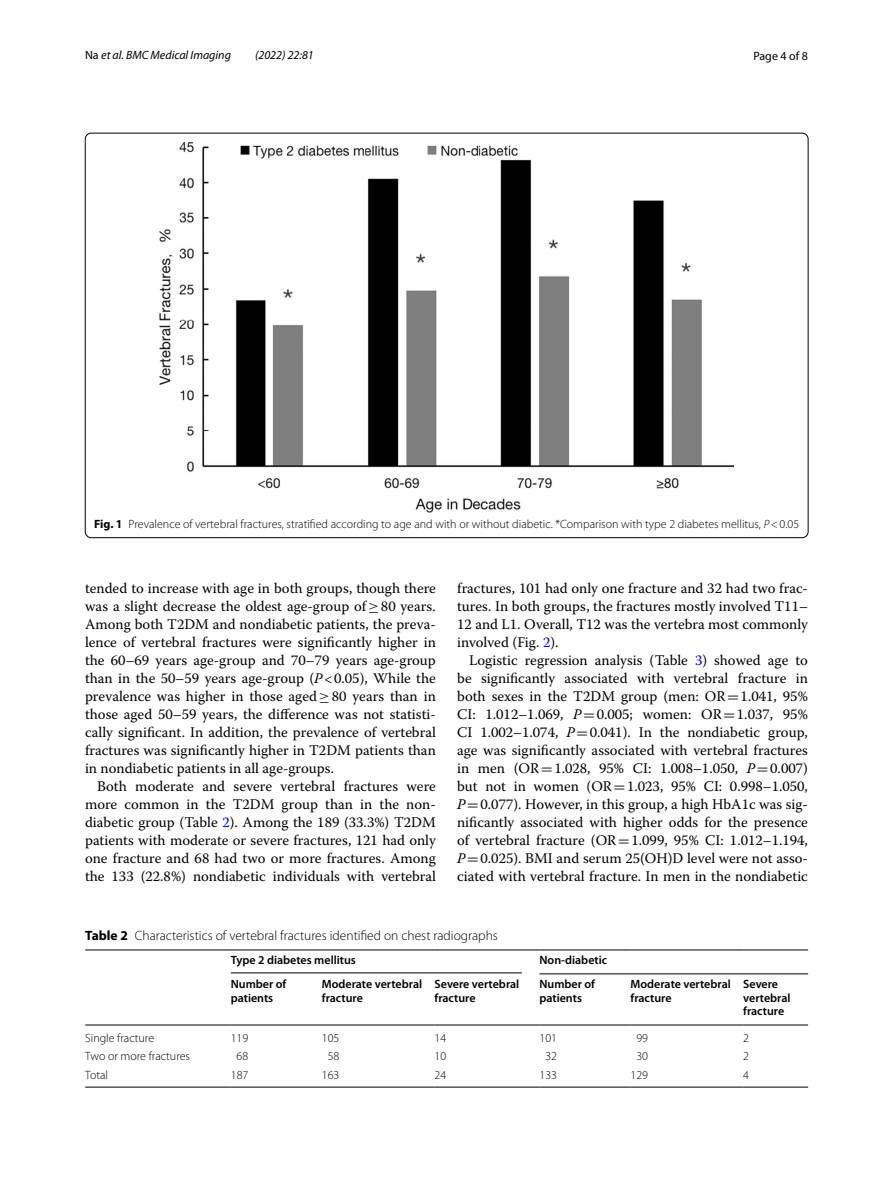
<style>
.page{position:relative;width:893px;height:1187px;background:#fff}
.page>*{position:absolute;margin:0;border:0;box-sizing:border-box;transform-origin:0 0}
.t1{font:14.7px/18px "Warnock Pro";color:#000;text-align:justify}
.t2{font:300 13.5px "Myriad Pro";color:#000}
.t3{font:300 12px "Myriad Pro";color:#000}
.t4{font:600 12px/13.5px "Myriad Pro";color:#000}
.t5{font:italic 12px "Myriad Pro";color:#000}
.t6{font:12px "Myriad Pro";color:#000}
.s1{font-style:normal}
.s2{font-weight:700}
.s3{font-style:italic}
.s4{font-family:"MTSY"}
.s5{color:#00f}
</style>
<div class="page">
<img style="left:160px;top:142px;width:574px;height:370px">
<hr style="left:85px;top:949px;width:146px;height:1px;background:#000">
<hr style="left:85px;top:1024px;width:146px;height:1px;background:#000">
<hr style="left:231px;top:949px;width:91px;height:1px;background:#000">
<hr style="left:322px;top:949px;width:112px;height:1px;background:#000">
<hr style="left:434px;top:949px;width:105px;height:1px;background:#000">
<hr style="left:539px;top:949px;width:91px;height:1px;background:#000">
<hr style="left:630px;top:949px;width:113px;height:1px;background:#000">
<hr style="left:743px;top:949px;width:65px;height:1px;background:#000">
<hr style="left:231px;top:1024px;width:91px;height:1px;background:#000">
<hr style="left:322px;top:1024px;width:112px;height:1px;background:#000">
<hr style="left:434px;top:1024px;width:105px;height:1px;background:#000">
<hr style="left:539px;top:1024px;width:91px;height:1px;background:#000">
<hr style="left:630px;top:1024px;width:113px;height:1px;background:#000">
<hr style="left:743px;top:1024px;width:65px;height:1px;background:#000">
<hr style="left:85px;top:1086px;width:146px;height:1px;background:#000">
<hr style="left:231px;top:1086px;width:91px;height:1px;background:#000">
<hr style="left:322px;top:1086px;width:112px;height:1px;background:#000">
<hr style="left:434px;top:1086px;width:105px;height:1px;background:#000">
<hr style="left:539px;top:1086px;width:91px;height:1px;background:#000">
<hr style="left:630px;top:1086px;width:113px;height:1px;background:#000">
<hr style="left:743px;top:1086px;width:65px;height:1px;background:#000">
<hr style="left:231px;top:972px;width:291px;height:1px;background:#000">
<hr style="left:539px;top:973px;width:269px;height:1px;background:#000">
<p class="t5" style="left:85px;top:48px;width:147px"><span class="s1">Na</span> et al. BMC Medical Imaging</p>
<p class="t5" style="left:255px;top:48px;width:60px">(2022) 22:81</p>
<p class="t6" style="left:753px;top:48px;width:56px">Page 4 of 8</p>
<p class="t3" style="left:94px;top:517px;width:706px"><span class="s2">Fig. 1</span> Prevalence of vertebral fractures, stratified according to age and with or without diabetic. *Comparison with type 2 diabetes mellitus, <span class="s3">P</span>&lt;0.05</p>
<p class="t1" style="left:85px;top:579px;width:352px">tended to increase with age in both groups, though there was a slight decrease the oldest age-group of<span class="s4">≥</span>80 years.<br>Among both T2DM and nondiabetic patients, the preva&shy;lence of vertebral fractures were significantly higher in the 60–69 years age-group and 70–79 years age-group than in the 50–59 years age-group (<span class="s3">P</span>&lt;0.05), While the prevalence was higher in those aged<span class="s4">≥</span>80 years than in those aged 50–59 years, the difference was not statisti&shy;cally significant. In addition, the prevalence of vertebral fractures was significantly higher in T2DM patients than in nondiabetic patients in all age-groups.</p>
<p class="t1" style="left:85px;top:777px;width:352px;text-indent:12px">Both moderate and severe vertebral fractures were more common in the T2DM group than in the non&shy;diabetic group (Table <span class="s5">2</span>). Among the 189 (33.3%) T2DM patients with moderate or severe fractures, 121 had only one fracture and 68 had two or more fractures. Among the 133 (22.8%) nondiabetic individuals with vertebral</p>
<p class="t1" style="left:457px;top:579px;width:352px">fractures, 101 had only one fracture and 32 had two frac&shy;tures. In both groups, the fractures mostly involved T11– 12 and L1. Overall, T12 was the vertebra most commonly involved (Fig. <span class="s5">2</span>).</p>
<p class="t1" style="left:457px;top:651px;width:352px;text-indent:12px">Logistic regression analysis (Table <span class="s5">3</span>) showed age to be significantly associated with vertebral fracture in both sexes in the T2DM group (men: OR<span class="s4">=</span>1.041, 95% CI: 1.012–1.069, <span class="s3">P</span><span class="s4">=</span>0.005; women: OR<span class="s4">=</span>1.037, 95% CI 1.002–1.074, <span class="s3">P</span><span class="s4">=</span>0.041). In the nondiabetic group, age was significantly associated with vertebral fractures in men (OR<span class="s4">=</span>1.028, 95% CI: 1.008–1.050, <span class="s3">P</span><span class="s4">=</span>0.007) but not in women (OR<span class="s4">=</span>1.023, 95% CI: 0.998–1.050, <span class="s3">P</span><span class="s4">=</span>0.077). However, in this group, a high HbA1c was sig&shy;nificantly associated with higher odds for the presence of vertebral fracture (OR<span class="s4">=</span>1.099, 95% CI: 1.012–1.194, <span class="s3">P</span><span class="s4">=</span>0.025). BMI and serum 25(OH)D level were not asso&shy;ciated with vertebral fracture. In men in the nondiabetic</p>
<p class="t2" style="left:85px;top:928px;width:414px"><span class="s2">Table 2</span> Characteristics of vertebral fractures identified on chest radiographs</p>
<p class="t4" style="left:231px;top:953px;width:127px">Type 2 diabetes mellitus</p>
<p class="t4" style="left:539px;top:953px;width:69px">Non-diabetic</p>
<p class="t4" style="left:231px;top:977px;width:57px">Number of patients</p>
<p class="t4" style="left:322px;top:977px;width:102px">Moderate vertebral fracture</p>
<p class="t4" style="left:435px;top:977px;width:86px">Severe vertebral fracture</p>
<p class="t4" style="left:539px;top:977px;width:57px">Number of patients</p>
<p class="t4" style="left:631px;top:977px;width:102px">Moderate vertebral fracture</p>
<p class="t4" style="left:743px;top:977px;width:49px">Severe vertebral fracture</p>
<p class="t3" style="left:85px;top:1031px;width:70px">Single fracture</p>
<p class="t3" style="left:231px;top:1031px;width:19px">119</p>
<p class="t3" style="left:322px;top:1031px;width:19px">105</p>
<p class="t3" style="left:435px;top:1031px;width:13px">14</p>
<p class="t3" style="left:539px;top:1031px;width:19px">101</p>
<p class="t3" style="left:636px;top:1031px;width:13px">99</p>
<p class="t3" style="left:743px;top:1031px;width:7px">2</p>
<p class="t3" style="left:85px;top:1049px;width:106px">Two or more fractures</p>
<p class="t3" style="left:237px;top:1049px;width:13px">68</p>
<p class="t3" style="left:328px;top:1049px;width:13px">58</p>
<p class="t3" style="left:435px;top:1049px;width:13px">10</p>
<p class="t3" style="left:545px;top:1049px;width:13px">32</p>
<p class="t3" style="left:636px;top:1049px;width:13px">30</p>
<p class="t3" style="left:743px;top:1049px;width:7px">2</p>
<p class="t3" style="left:85px;top:1067px;width:24px">Total</p>
<p class="t3" style="left:231px;top:1067px;width:19px">187</p>
<p class="t3" style="left:322px;top:1067px;width:19px">163</p>
<p class="t3" style="left:435px;top:1067px;width:13px">24</p>
<p class="t3" style="left:539px;top:1067px;width:19px">133</p>
<p class="t3" style="left:631px;top:1067px;width:19px">129</p>
<p class="t3" style="left:743px;top:1067px;width:7px">4</p>
</div>
